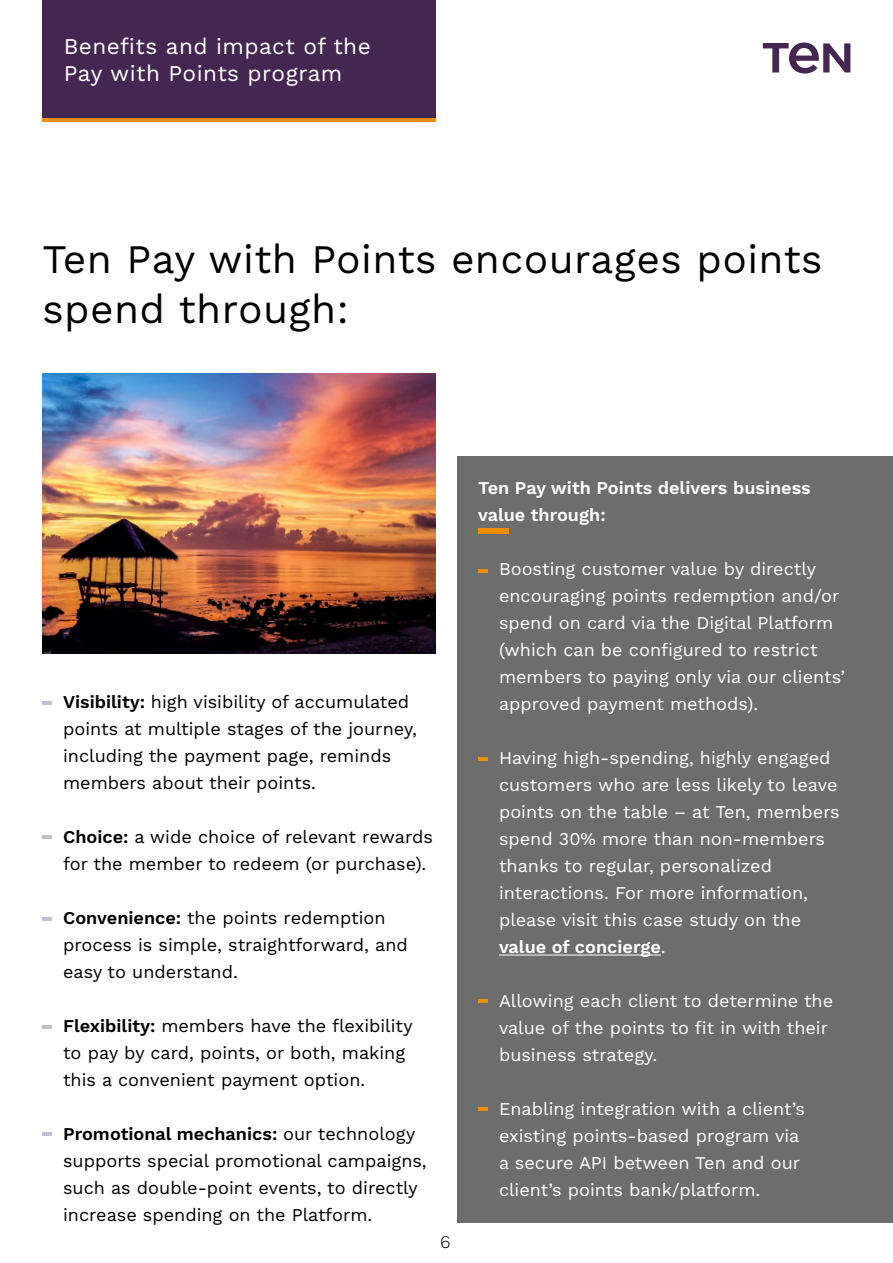
<style>
.page{position:relative;width:893px;height:1263px;background:#fff}
.page>*{position:absolute;margin:0;border:0;box-sizing:border-box;transform-origin:0 0}
.t1{font:40.5px/49.5px "Work Sans";letter-spacing:.01em;color:#000}
.t2{font:22.5px/27px "Work Sans";letter-spacing:.02em;color:#fff}
.t3{font:18px/27px "Work Sans";color:#fff}
.t4{font:18px/27px "Work Sans";color:#000}
.t5{font:600 18px/27px "Work Sans";color:#fff}
.t6{font:300 18px "Work Sans";color:#000}
.s1{font-weight:600}
</style>
<div class="page">
<svg style="left:763px;top:43px;width:87px;height:31px"></svg>
<img style="left:43px;top:374px;width:393px;height:279px">
<div style="left:43px;top:0;width:393px;height:119px;background:#442751"></div>
<hr style="left:43px;top:119px;width:393px;height:3px;background:#ef8d07">
<div style="left:457px;top:456px;width:436px;height:766px;background:#6e6d6d"></div>
<hr style="left:499px;top:954px;width:162px;height:1px;background:#fff">
<svg style="left:43px;top:701px;width:9px;height:3px"></svg>
<svg style="left:43px;top:836px;width:9px;height:3px"></svg>
<svg style="left:43px;top:917px;width:9px;height:3px"></svg>
<svg style="left:43px;top:1026px;width:9px;height:3px"></svg>
<svg style="left:43px;top:1132px;width:9px;height:3px"></svg>
<div style="left:478px;top:529px;width:30px;height:5px;background:#ef8d07"></div>
<svg style="left:478px;top:569px;width:9px;height:3px"></svg>
<svg style="left:478px;top:758px;width:9px;height:3px"></svg>
<svg style="left:478px;top:1000px;width:9px;height:3px"></svg>
<svg style="left:478px;top:1108px;width:9px;height:3px"></svg>
<p class="t2" style="left:64px;top:34px;width:308px">Benefits and impact of the<br>Pay with Points program</p>
<h1 class="t1" style="left:43px;top:236px;width:781px">Ten Pay with Points encourages points spend through:</h1>
<p class="t4" style="left:63px;top:689px;width:355px"><span class="s1">Visibility:</span> high visibility of accumulated points at multiple stages of the journey, including the payment page, reminds members about their points.</p>
<p class="t4" style="left:63px;top:824px;width:371px"><span class="s1">Choice:</span> a wide choice of relevant rewards for the member to redeem (or purchase).</p>
<p class="t4" style="left:63px;top:905px;width:346px"><span class="s1">Convenience:</span> the points redemption process is simple, straightforward, and easy to understand.</p>
<p class="t4" style="left:63px;top:1013px;width:351px"><span class="s1">Flexibility:</span> members have the flexibility to pay by card, points, or both, making this a convenient payment option.</p>
<p class="t4" style="left:63px;top:1121px;width:365px"><span class="s1">Promotional mechanics:</span> our technology supports special promotional campaigns, such as double-point events, to directly increase spending on the Platform.</p>
<p class="t6" style="left:440px;top:1231px;width:12px">6</p>
<p class="t5" style="left:478px;top:476px;width:334px">Ten Pay with Points delivers business value through:</p>
<p class="t3" style="left:499px;top:556px;width:348px">Boosting customer value by directly encouraging points redemption and/or spend on card via the Digital Platform (which can be configured to restrict members to paying only via our clients’ approved payment methods).</p>
<p class="t3" style="left:499px;top:745px;width:342px">Having high-spending, highly engaged customers who are less likely to leave points on the table – at Ten, members spend 30% more than non-members thanks to regular, personalized interactions. For more information, please visit this case study on the <span class="s1">value of concierge</span>.</p>
<p class="t3" style="left:499px;top:988px;width:336px">Allowing each client to determine the value of the points to fit in with their business strategy.</p>
<p class="t3" style="left:499px;top:1096px;width:307px">Enabling integration with a client’s existing points-based program via a secure API between Ten and our client’s points bank/platform.</p>
</div>
